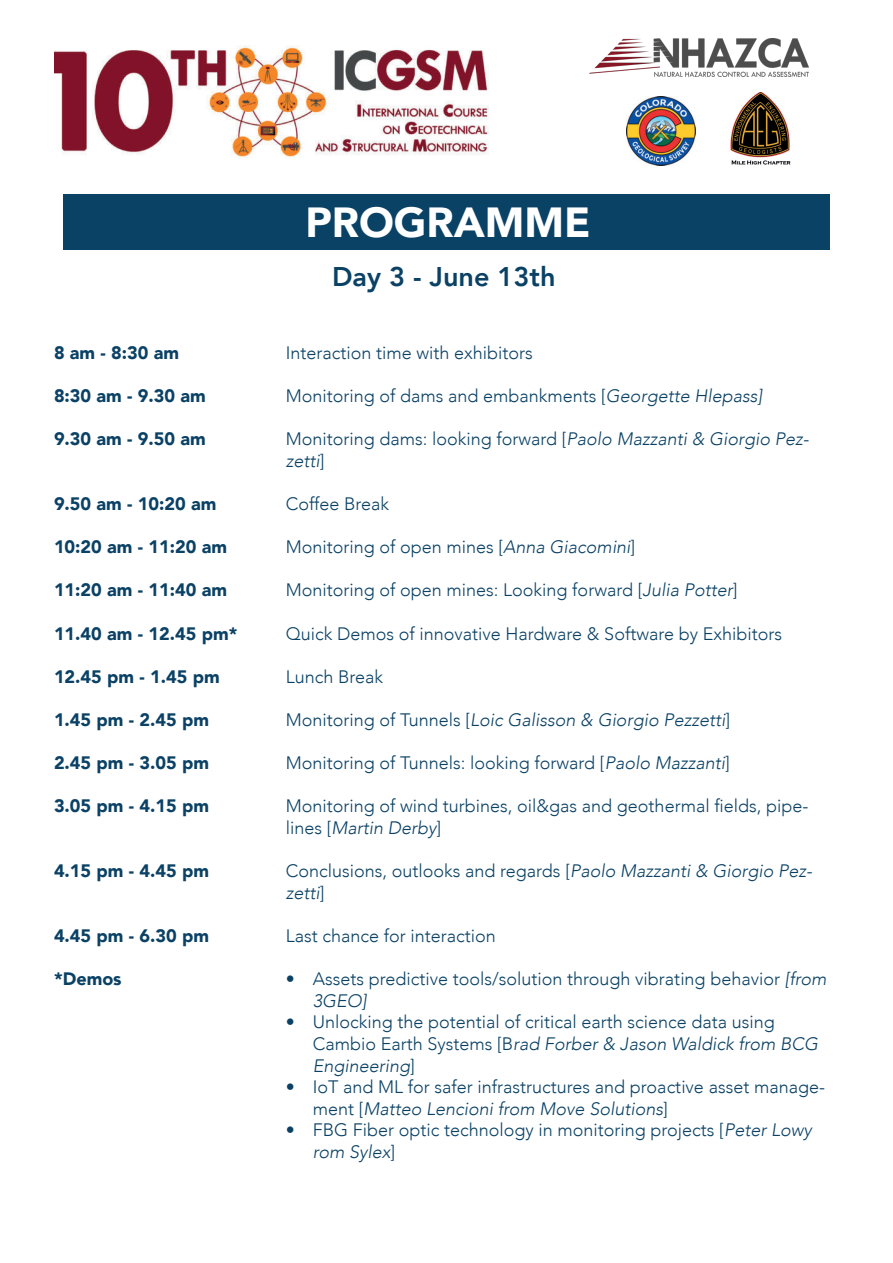
<style>
.page{position:relative;width:893px;height:1263px;background:#fff}
.page>*{position:absolute;margin:0;border:0;box-sizing:border-box;transform-origin:0 0}
.t1{font:900 42px "Avenir";color:#fff}
.t2{font:800 27px "Avenir";color:#0a4165}
.t3{font:300 18px/21.6px "Avenir";color:#0a4165}
.t4{font:300 18px/21.6px "Avenir";color:#0a4164}
.t5{font:900 18px "Avenir";color:#0a4165}
.t6{font:italic 300 18px "Avenir";color:#0a4165}
.s1{font-style:italic}
.s2{font-style:normal}
.s3{color:#0a4165}
.s4{font-style:italic;color:#0a4165}
</style>
<div class="page">
<img style="left:54px;top:46px;width:435px;height:113px">
<img style="left:730px;top:93px;width:60px;height:71px">
<img style="left:627px;top:97px;width:68px;height:69px">
<img style="left:590px;top:38px;width:218px;height:38px">
<div style="left:63px;top:194px;width:767px;height:55px;background:#0a4266"></div>
<p class="t5" style="left:54px;top:337px;width:127px">8 am - 8:30 am</p>
<p class="t5" style="left:54px;top:380px;width:153px">8:30 am - 9.30 am</p>
<p class="t5" style="left:54px;top:423px;width:153px">9.30 am - 9.50 am</p>
<p class="t5" style="left:54px;top:488px;width:164px">9.50 am - 10:20 am</p>
<p class="t5" style="left:54px;top:531px;width:175px">10:20 am - 11:20 am</p>
<p class="t5" style="left:54px;top:575px;width:175px">11:20 am - 11:40 am</p>
<p class="t5" style="left:54px;top:618px;width:185px">11.40 am - 12.45 pm*</p>
<p class="t5" style="left:54px;top:661px;width:167px">12.45 pm - 1.45 pm</p>
<p class="t5" style="left:54px;top:704px;width:157px">1.45 pm - 2.45 pm</p>
<p class="t5" style="left:54px;top:747px;width:157px">2.45 pm - 3.05 pm</p>
<p class="t5" style="left:54px;top:791px;width:157px">3.05 pm - 4.15 pm</p>
<p class="t5" style="left:54px;top:855px;width:157px">4.15 pm - 4.45 pm</p>
<p class="t5" style="left:54px;top:920px;width:157px">4.45 pm - 6.30 pm</p>
<p class="t5" style="left:54px;top:963px;width:69px">*Demos</p>
<p class="t1" style="left:305px;top:186px;width:287px">PROGRAMME</p>
<p class="t2" style="left:332px;top:256px;width:225px">Day 3 - June 13th</p>
<p class="t3" style="left:286px;top:342px;width:249px">Interaction time with exhibitors</p>
<p class="t3" style="left:286px;top:385px;width:478px">Monitoring of dams and embankments [<span class="s1">Georgette Hlepass]</span></p>
<p class="t3" style="left:286px;top:428px;width:524px">Monitoring dams: looking forward [<span class="s1">Paolo Mazzanti &amp; Giorgio Pez&shy;zetti</span>]</p>
<p class="t3" style="left:286px;top:493px;width:105px">Coffee Break</p>
<p class="t3" style="left:286px;top:536px;width:351px">Monitoring of open mines [<span class="s1">Anna Giacomini</span>]</p>
<p class="t3" style="left:286px;top:579px;width:453px">Monitoring of open mines: Looking forward [<span class="s1">Julia Potter</span>]</p>
<p class="t3" style="left:286px;top:623px;width:498px">Quick Demos of innovative Hardware &amp; Software by Exhibitors</p>
<p class="t3" style="left:286px;top:666px;width:99px">Lunch Break</p>
<p class="t6" style="left:286px;top:709px;width:446px"><span class="s2">Monitoring of Tunnels [</span>Loic Galisson &amp; Giorgio Pezzetti<span class="s2">]</span></p>
<p class="t3" style="left:286px;top:752px;width:445px">Monitoring of Tunnels: looking forward [<span class="s1">Paolo Mazzanti</span>]</p>
<p class="t3" style="left:286px;top:795px;width:524px">Monitoring of wind turbines, oil&amp;gas and geothermal fields, pipe&shy;lines [<span class="s1">Martin Derby</span>]</p>
<p class="t4" style="left:286px;top:860px;width:528px"><span class="s3">C</span>onclusions, outlooks and regards [<span class="s4">Paolo Mazzanti &amp; Giorgio Pez&shy;zetti</span>]</p>
<p class="t3" style="left:286px;top:925px;width:212px">Last chance for interaction</p>
<p class="t4" style="left:313px;top:968px;width:515px;text-indent:-27px">• Assets predictive tools/solution through vibrating behavior <span class="s4">[from<br>3GEO]</span></p>
<p class="t4" style="left:313px;top:1011px;width:507px;text-indent:-27px">• Unlocking the potential of critical earth science data using<br>Cambio Earth Systems [B<span class="s4">rad Forber &amp; Jason Waldick from BCG<br>Engineering</span>]</p>
<p class="t4" style="left:313px;top:1076px;width:514px;text-indent:-27px">• IoT and ML for safer infrastructures and proactive asset manage&shy;ment [<span class="s4">Matteo Lencioni from Move Solutions</span>]</p>
<p class="t4" style="left:313px;top:1119px;width:500px;text-indent:-27px">• FBG Fiber optic technology in monitoring projects [<span class="s4">Peter Lowy rom Sylex</span>]</p>
</div>
